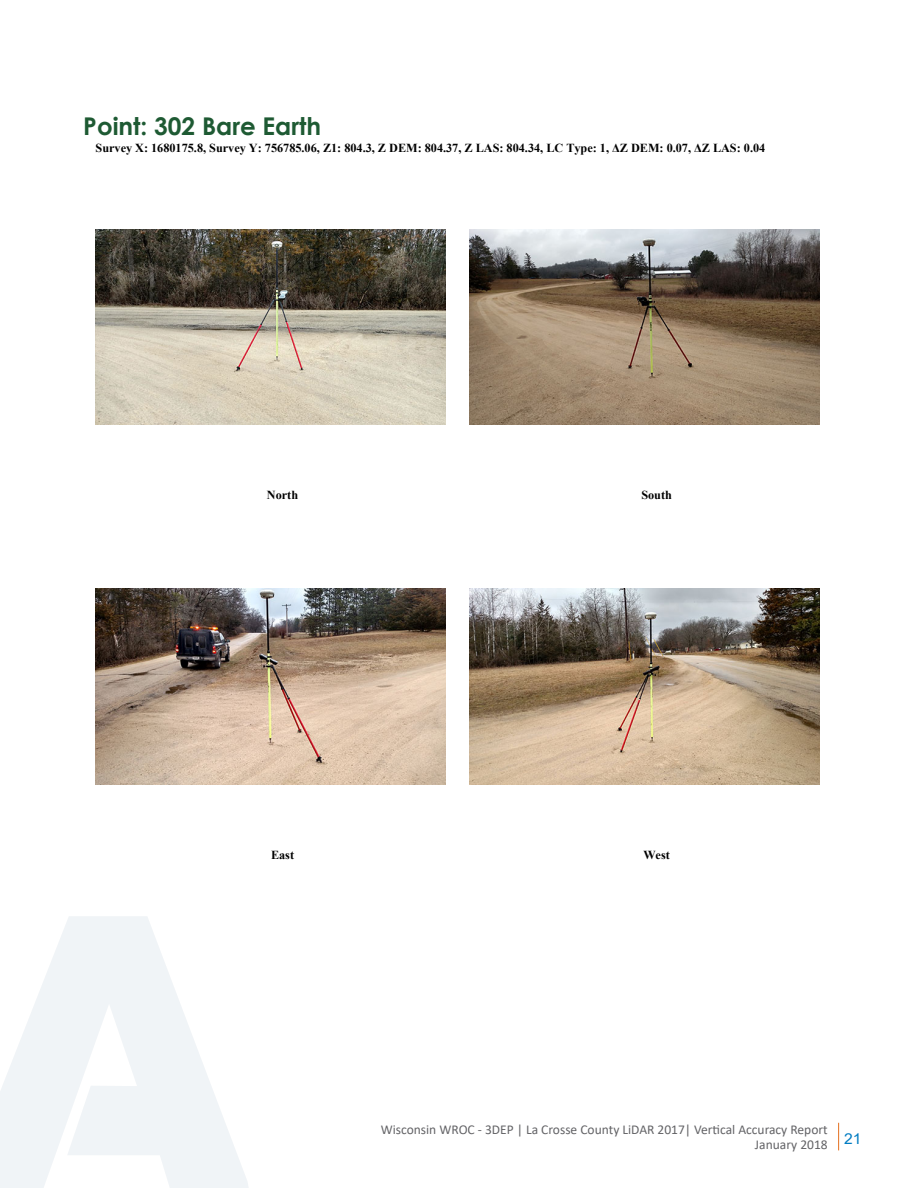
<style>
.page{position:relative;width:918px;height:1188px;background:#fff}
.page>*{position:absolute;margin:0;border:0;box-sizing:border-box;transform-origin:0 0}
.t1{font:700 24.45px "Century Gothic";color:#1e5a33}
.t2{font:15px "Arial";color:#007cc2;scale:1.04 1}
.t3{font:13.5px/15px "Calibri";color:#636366;text-align:right}
.t4{font:700 12.15px "Times New Roman";color:#000}
.t5{font:700 12.15px "Times New Roman";color:#000}
</style>
<div class="page">
<svg style="left:0;top:916px;width:248px;height:272px;fill:#f0f4f7"></svg>
<svg style="left:838px;top:1123px;width:1px;height:27px"></svg>
<img style="left:96px;top:229px;width:349px;height:196px">
<img style="left:470px;top:229px;width:349px;height:196px">
<img style="left:96px;top:589px;width:349px;height:195px">
<img style="left:470px;top:589px;width:349px;height:195px">
<p class="t1" style="left:83px;top:108px;width:239px">Point: 302 Bare Earth</p>
<p class="t4" style="left:96px;top:140px;width:671px">Survey X: 1680175.8, Survey Y: 756785.06, Z1: 804.3, Z DEM: 804.37, Z LAS: 804.34, LC Type: 1, ΔZ DEM: 0.07, ΔZ LAS: 0.04</p>
<p class="t5" style="left:267px;top:487px;width:33px">North</p>
<p class="t5" style="left:641px;top:487px;width:32px">South</p>
<p class="t5" style="left:271px;top:846px;width:25px">East</p>
<p class="t5" style="left:643px;top:846px;width:28px">West</p>
<p class="t3" style="left:381px;top:1122px;width:448px">Wisconsin WROC - 3DEP | La Crosse County LiDAR 2017| Vertical Accuracy Report<br>January 2018</p>
<p class="t2" style="left:844px;top:1128px;width:18px">21</p>
</div>
